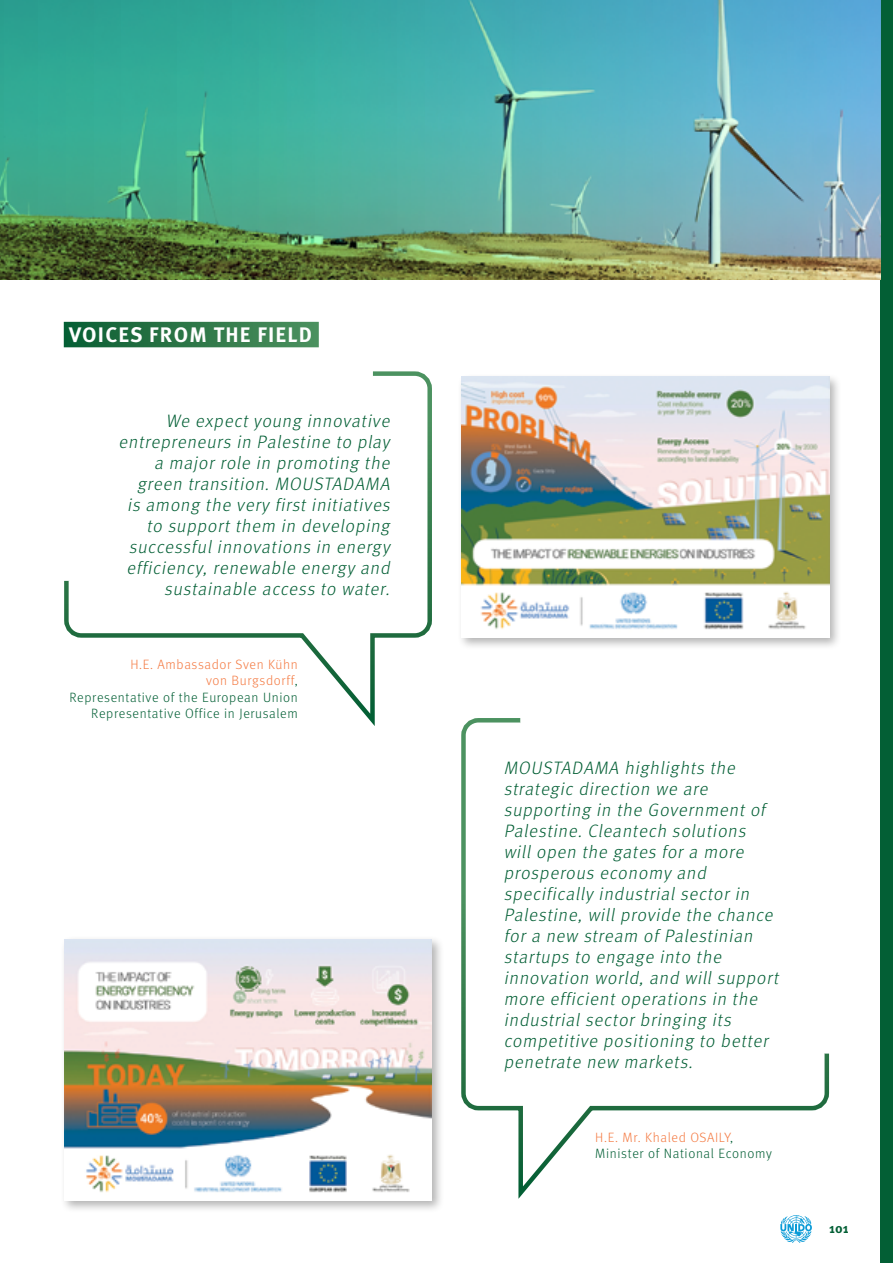
<style>
.page{position:relative;width:893px;height:1263px;background:#fff}
.page>*{position:absolute;margin:0;border:0;box-sizing:border-box;transform-origin:0 0}
.t1{font:700 21px "Meta Pro";letter-spacing:.06em;color:#fff}
.t2{font:italic 300 18px/21px "Meta Pro";color:#035f35}
.t3{font:300 13.5px/16.2px "Meta Pro";letter-spacing:.05em;color:#035f35}
.t4{font:700 13.5px "Meta Pro";color:#035f35}
.s1{color:#f47a42}
</style>
<div class="page">
<div style="left:880px;top:0;width:13px;height:1263px;background:#035f35"></div>
<svg style="left:780px;top:1215px;width:32px;height:28px"></svg>
<svg style="left:461px;top:718px;width:369px;height:481px"></svg>
<svg style="left:64px;top:371px;width:368px;height:355px"></svg>
<img style="left:0;top:0;width:880px;height:279px">
<div style="left:64px;top:322px;width:255px;height:25px;background:linear-gradient(to right,#0a5e33,#4e905e)"></div>
<div style="left:458px;top:373px;width:384px;height:276px;background:#000;opacity:.3"></div>
<img style="left:461px;top:377px;width:368px;height:261px">
<div style="left:61px;top:936px;width:384px;height:276px;background:#000;opacity:.3"></div>
<img style="left:64px;top:939px;width:368px;height:261px">
<p class="t1" style="left:69px;top:318px;width:244px">VOICES FROM THE FIELD</p>
<p class="t2" style="left:119px;top:410px;width:277px;text-align:right">We expect young innovative entrepreneurs in Palestine to play a major role in promoting the green transition. MOUSTADAMA is among the very first initiatives to support them in developing successful innovations in energy efficiency, renewable energy and sustainable access to water.</p>
<p class="t3" style="left:69px;top:656px;width:230px;text-align:right"><span class="s1">H.E. Ambassador Sven Kühn<br>von Burgsdorff</span>,<br>Representative of the European Union<br>Representative Office in Jerusalem</p>
<p class="t2" style="left:504px;top:756px;width:280px">MOUSTADAMA highlights the strategic direction we are supporting in the Government of<br>Palestine. Cleantech solutions will open the gates for a more prosperous economy and specifically industrial sector in<br>Palestine, will provide the chance for a new stream of Palestinian startups to engage into the innovation world, and will support more efficient operations in the industrial sector bringing its competitive positioning to better penetrate new markets.</p>
<p class="t3" style="left:595px;top:1128px;width:178px"><span class="s1">H.E. Mr. Khaled OSAILY</span>,<br>Minister of National Economy</p>
<p class="t4" style="left:829px;top:1217px;width:21px">101</p>
</div>
